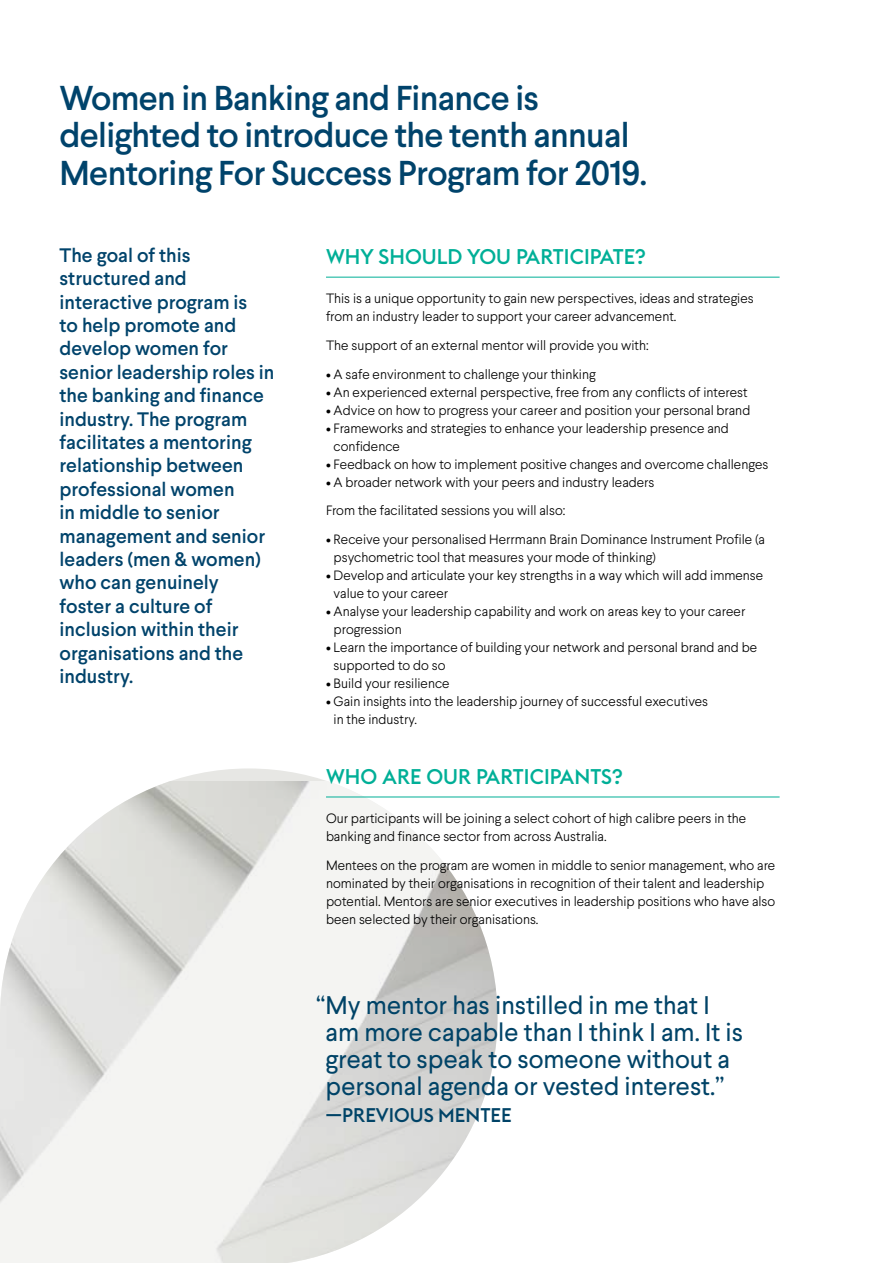
<style>
.page{position:relative;width:893px;height:1263px;background:#fff}
.page>*{position:absolute;margin:0;border:0;box-sizing:border-box;transform-origin:0 0}
.t1{font:500 34.5px/37.5px "Larsseit";letter-spacing:-.02em;color:#00436b}
.t2{font:25.5px/27px "Larsseit";color:#004367}
.t3{font:500 21px "Euclid Flex";color:#00af97}
.t4{font:500 19.5px/23.4px "Larsseit";color:#00436b}
.t5{font:500 19.5px "Euclid Flex";color:#004367}
.t6{font:300 13.5px/18px "Larsseit";color:#000}
</style>
<div class="page">
<svg style="left:172px;top:768px;width:154px;height:13px;fill:#e7e7e4"></svg>
<img style="left:0;top:781px;width:497px;height:482px">
<hr style="left:326px;top:277px;width:454px;height:1px;background:#00af97">
<hr style="left:326px;top:797px;width:454px;height:1px;background:#00af97">
<h1 class="t1" style="left:60px;top:79px;width:589px">Women in Banking and Finance is delighted to introduce the tenth annual<br>Mentoring For Success Program for 2019.</h1>
<p class="t4" style="left:60px;top:243px;width:216px">The goal of this structured and interactive program is<br>to help promote and develop women for senior leadership roles in the banking and finance industry. The program facilitates a mentoring relationship between professional women<br>in middle to senior management and senior leaders (men &amp; women) who can genuinely foster a culture of inclusion within their organisations and the industry.</p>
<h3 class="t3" style="left:326px;top:244px;width:321px">WHY SHOULD YOU PARTICIPATE?</h3>
<p class="t6" style="left:326px;top:289px;width:429px">This is a unique opportunity to gain new perspectives, ideas and strategies from an industry leader to support your career advancement.</p>
<p class="t6" style="left:326px;top:336px;width:324px">The support of an external mentor will provide you with:</p>
<p class="t6" style="left:326px;top:365px;width:271px">• A safe environment to challenge your thinking</p>
<p class="t6" style="left:326px;top:383px;width:423px">• An experienced external perspective, free from any conflicts of interest</p>
<p class="t6" style="left:326px;top:401px;width:426px">• Advice on how to progress your career and position your personal brand</p>
<p class="t6" style="left:334px;top:419px;width:397px;text-indent:-8px">• Frameworks and strategies to enhance your leadership presence and confidence</p>
<p class="t6" style="left:326px;top:455px;width:444px">• Feedback on how to implement positive changes and overcome challenges</p>
<p class="t6" style="left:326px;top:467px;width:330px;line-height:28.7px">• A broader network with your peers and industry leaders<br>From the facilitated sessions you will also:</p>
<p class="t6" style="left:334px;top:530px;width:433px;text-indent:-8px">• Receive your personalised Herrmann Brain Dominance Instrument Profile (a psychometric tool that measures your mode of thinking)</p>
<p class="t6" style="left:334px;top:566px;width:431px;text-indent:-8px">• Develop and articulate your key strengths in a way which will add immense value to your career</p>
<p class="t6" style="left:334px;top:602px;width:413px;text-indent:-8px">• Analyse your leadership capability and work on areas key to your career progression</p>
<p class="t6" style="left:334px;top:638px;width:425px;text-indent:-8px">• Learn the importance of building your network and personal brand and be supported to do so</p>
<p class="t6" style="left:326px;top:674px;width:125px">• Build your resilience</p>
<p class="t6" style="left:334px;top:692px;width:376px;text-indent:-8px">• Gain insights into the leadership journey of successful executives in the industry.</p>
<h3 class="t3" style="left:326px;top:764px;width:298px">WHO ARE OUR PARTICIPANTS?</h3>
<p class="t6" style="left:326px;top:809px;width:422px">Our participants will be joining a select cohort of high calibre peers in the banking and finance sector from across Australia.</p>
<p class="t6" style="left:326px;top:856px;width:451px">Mentees on the program are women in middle to senior management, who are nominated by their organisations in recognition of their talent and leadership potential. Mentors are senior executives in leadership positions who have also been selected by their organisations.</p>
<h2 class="t2" style="left:326px;top:992px;width:419px;text-indent:-9px">“My mentor has instilled in me that I am more capable than I think I am. It is great to speak to someone without a personal agenda or vested interest.”</h2>
<h3 class="t5" style="left:326px;top:1104px;width:188px">—PREVIOUS MENTEE</h3>
</div>
